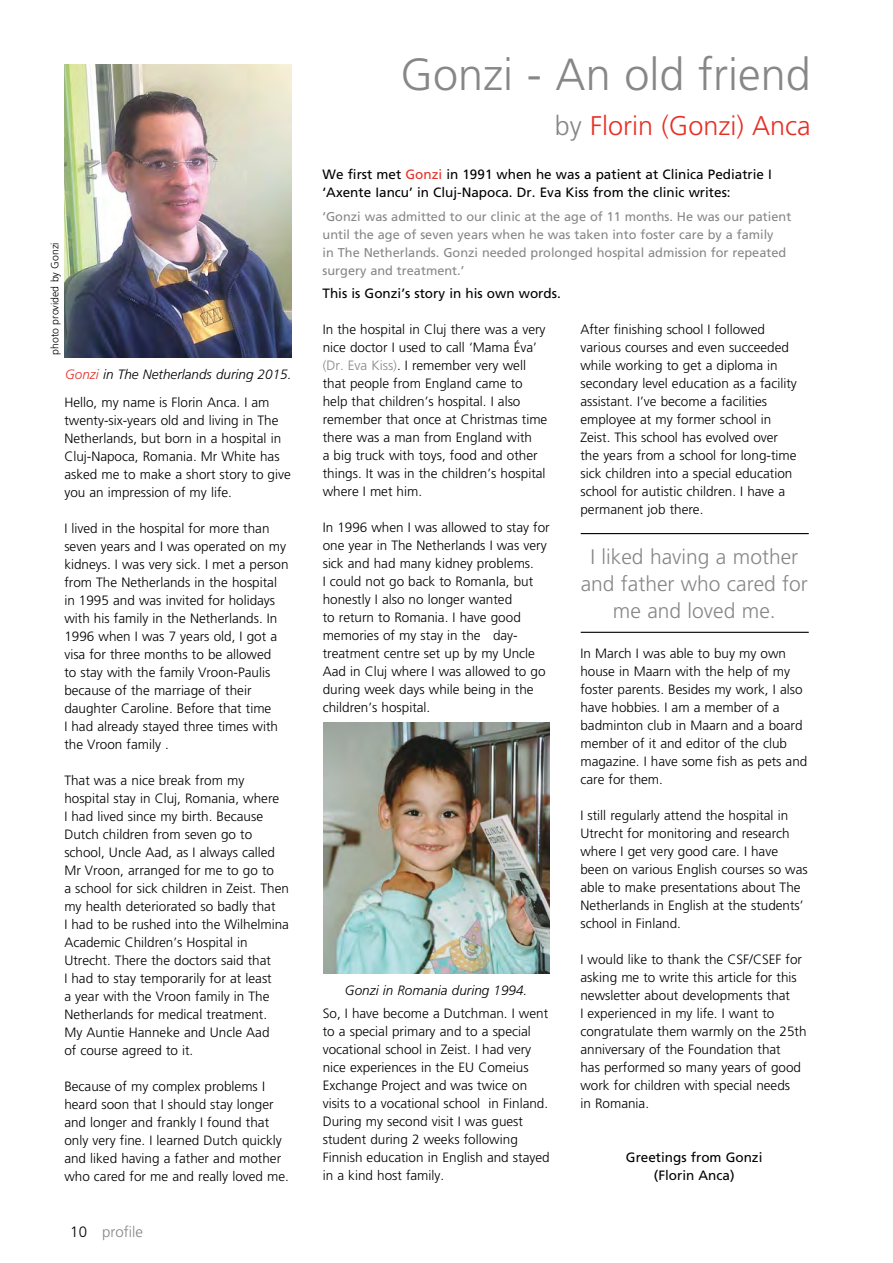
<style>
.page{position:relative;width:893px;height:1263px;background:#fff}
.page>*{position:absolute;margin:0;border:0;box-sizing:border-box;transform-origin:0 0}
.t1{font:300 45px "Frutiger";color:#878787}
.t2{font:300 27px "Frutiger";color:#e63027}
.t3{font:300 21px/27px "Frutiger";color:#878787;text-align:center}
.t4{font:300 15px "Frutiger";color:#878787}
.t5{font:300 13.5px/18px "Frutiger";color:#000}
.t6{font:13.5px/18px "Frutiger";color:#000;text-align:center}
.t7{font:italic 300 13.5px "Frutiger";color:#000}
.t8{font:12.75px/18px "Frutiger";color:#878787}
.t9{font:300 10.5px "Frutiger";color:#000}
.s1{color:#e63027}
.s2{color:#000}
.s3{color:#878787}
</style>
<div class="page">
<img style="left:64px;top:64px;width:228px;height:293px">
<hr style="left:581px;top:533px;width:228px;height:1px;background:#000">
<hr style="left:581px;top:632px;width:228px;height:1px;background:#000">
<img style="left:323px;top:723px;width:227px;height:251px">
<p class="t9" style="left:49px;top:355px;width:114px;rotate:-90deg">photo provided by Gonzi</p>
<p class="t7" style="left:65px;top:366px;width:228px"><span class="s1">Gonzi</span> in The Netherlands during 2015.</p>
<p class="t5" style="left:64px;top:393px;width:228px">Hello, my name is Florin Anca. I am twenty-six-years old and living in The Netherlands, but born in a hospital in Cluj-Napoca, Romania. Mr White has asked me to make a short story to give you an impression of my life.</p>
<p class="t5" style="left:64px;top:519px;width:226px">I lived in the hospital for more than seven years and I was operated on my kidneys. I was very sick. I met a person from The Netherlands in the hospital in 1995 and was invited for holidays with his family in the Netherlands. In 1996 when I was 7 years old, I got a visa for three months to be allowed<br>to stay with the family Vroon-Paulis because of the marriage of their daughter Caroline. Before that time<br>I had already stayed three times with the Vroon family .</p>
<p class="t5" style="left:64px;top:771px;width:226px">That was a nice break from my hospital stay in Cluj, Romania, where<br>I had lived since my birth. Because Dutch children from seven go to school, Uncle Aad, as I always called Mr Vroon, arranged for me to go to<br>a school for sick children in Zeist. Then my health deteriorated so badly that<br>I had to be rushed into the Wilhelmina Academic Children’s Hospital in Utrecht. There the doctors said that<br>I had to stay temporarily for at least<br>a year with the Vroon family in The Netherlands for medical treatment.<br>My Auntie Hanneke and Uncle Aad<br>of course agreed to it.</p>
<p class="t5" style="left:64px;top:1077px;width:226px">Because of my complex problems I heard soon that I should stay longer and longer and frankly I found that only very fine. I learned Dutch quickly and liked having a father and mother who cared for me and really loved me.</p>
<p class="t4" style="left:70px;top:1223px;width:74px"><span class="s2">10</span> profile</p>
<h1 class="t1" style="left:401px;top:49px;width:412px">Gonzi - An old friend</h1>
<h2 class="t2" style="left:555px;top:110px;width:257px"><span class="s3">by</span> Florin (Gonzi) Anca</h2>
<p class="t6" style="left:323px;top:165px;width:451px;text-align:left">We first met <span class="s1">Gonzi</span> in 1991 when he was a patient at Clinica Pediatrie I ‘Axente Iancu’ in Cluj-Napoca. Dr. Eva Kiss from the clinic writes:</p>
<p class="t8" style="left:323px;top:208px;width:470px">‘Gonzi was admitted to our clinic at the age of 11 months. He was our patient until the age of seven years when he was taken into foster care by a family<br>in The Netherlands. Gonzi needed prolonged hospital admission for repeated surgery and treatment.’</p>
<p class="t6" style="left:323px;top:284px;width:240px">This is Gonzi’s story in his own words.</p>
<p class="t5" style="left:323px;top:320px;width:226px">In the hospital in Cluj there was a very nice doctor I used to call ‘Mama Éva’ <span class="s3">(Dr. Eva Kiss)</span>. I remember very well that people from England came to help that children’s hospital. I also remember that once at Christmas time there was a man from England with<br>a big truck with toys, food and other things. It was in the children’s hospital where I met him.</p>
<p class="t5" style="left:323px;top:518px;width:228px">In 1996 when I was allowed to stay for one year in The Netherlands I was very sick and had many kidney problems.<br>I could not go back to RomanIa, but honestly I also no longer wanted<br>to return to Romania. I have good memories of my stay in the day&shy;treatment centre set up by my Uncle<br>Aad in Cluj where I was allowed to go during week days while being in the children’s hospital.</p>
<p class="t7" style="left:345px;top:982px;width:184px">Gonzi in Romania during 1994.</p>
<p class="t5" style="left:323px;top:1004px;width:228px">So, I have become a Dutchman. I went to a special primary and to a special vocational school in Zeist. I had very nice experiences in the EU Comeius Exchange Project and was twice on visits to a vocational school in Finland.<br>During my second visit I was guest student during 2 weeks following Finnish education in English and stayed in a kind host family.</p>
<p class="t5" style="left:580px;top:321px;width:218px">After finishing school I followed various courses and even succeeded while working to get a diploma in secondary level education as a facility assistant. I’ve become a facilities employee at my former school in Zeist. This school has evolved over the years from a school for long-time sick children into a special education school for autistic children. I have a permanent job there.</p>
<h3 class="t3" style="left:581px;top:543px;width:229px">I liked having a mother and father who cared for me and loved me.</h3>
<p class="t5" style="left:580px;top:645px;width:228px">In March I was able to buy my own house in Maarn with the help of my foster parents. Besides my work, I also have hobbies. I am a member of a badminton club in Maarn and a board member of it and editor of the club magazine. I have some fish as pets and care for them.</p>
<p class="t5" style="left:580px;top:807px;width:229px">I still regularly attend the hospital in Utrecht for monitoring and research where I get very good care. I have been on various English courses so was able to make presentations about The Netherlands in English at the students’ school in Finland.</p>
<p class="t5" style="left:580px;top:951px;width:228px">I would like to thank the CSF/CSEF for asking me to write this article for this newsletter about developments that<br>I experienced in my life. I want to congratulate them warmly on the 25th anniversary of the Foundation that<br>has performed so many years of good work for children with special needs<br>in Romania.</p>
<p class="t6" style="left:626px;top:1148px;width:138px">Greetings from Gonzi (Florin Anca)</p>
</div>
